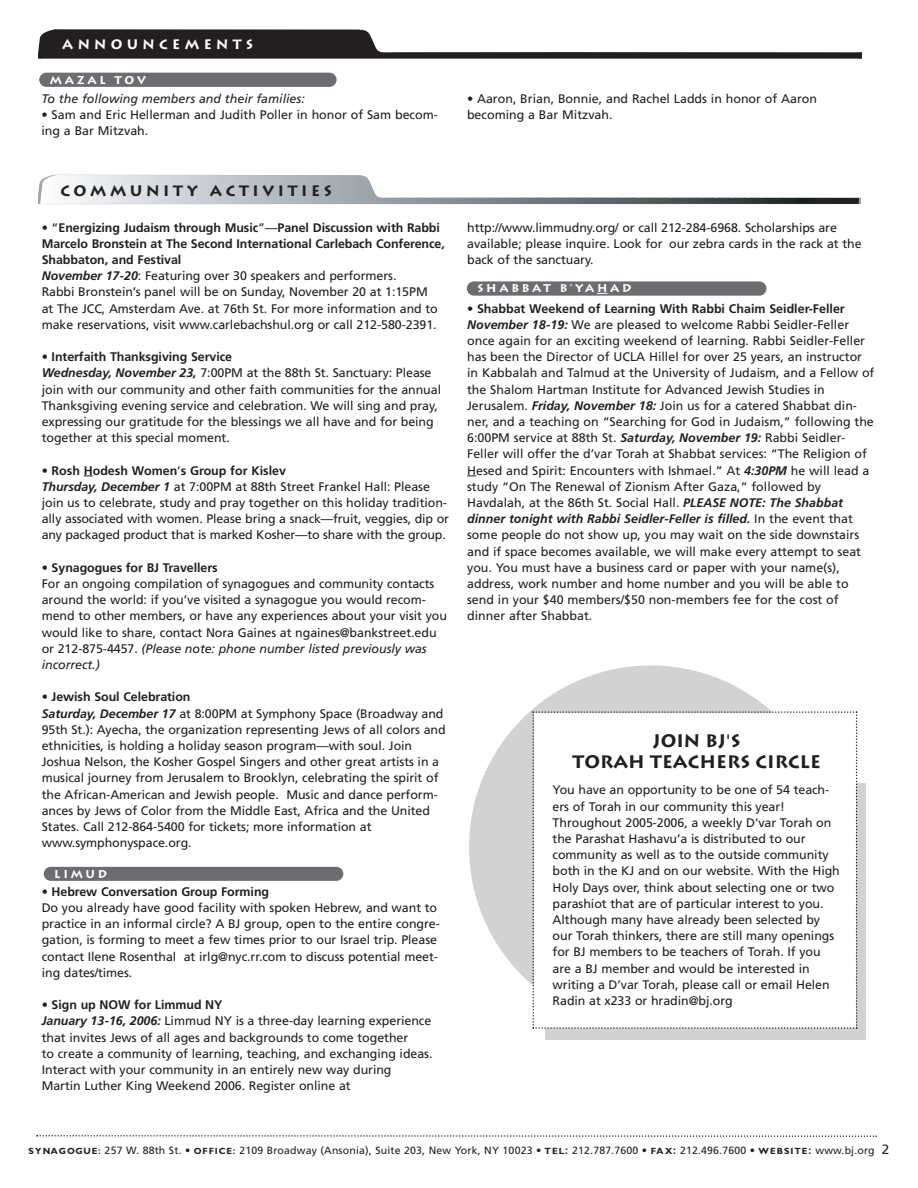
<style>
.page{position:relative;width:918px;height:1188px;background:#fff}
.page>*{position:absolute;margin:0;border:0;box-sizing:border-box;transform-origin:0 0}
.t1{font:700 18px/21px "Lithos";color:#231f20;text-align:center}
.t2{font:700 15px "Lithos";letter-spacing:.24em;color:#231f20}
.t3{font:700 13.5px "Lithos";letter-spacing:.32em;color:#fff}
.t4{font:12.45px/16.2px "Frutiger";letter-spacing:-.005em;color:#231f20}
.t5{font:italic 12.45px "Frutiger";color:#231f20}
.t6{font:700 11.25px "Lithos";letter-spacing:.24em;color:#fff}
.t7{font:10.5px "Frutiger";letter-spacing:.015em;color:#231f20}
.s1{font-weight:700}
.s2{font-weight:700;font-style:italic}
.s3{font-style:italic}
.s4{font-family:"Frutiger";font-weight:400}
.s5{font-family:"Gill Sans";font-weight:700;font-size:9px}
.s6{font-weight:700;font-size:9px}
.s7{font-size:13.5px}
</style>
<div class="page">
<svg style="left:36px;top:1135px;width:841px;height:2px"></svg>
<svg style="left:39px;top:29px;width:822px;height:30px"></svg>
<div style="left:39px;top:73px;width:298px;height:14px;background:#6c6d70;border-radius:7px"></div>
<svg style="left:38px;top:175px;width:823px;height:29px"></svg>
<div style="left:44px;top:867px;width:299px;height:14px;background:#6c6d70;border-radius:7px"></div>
<div style="left:467px;top:281px;width:299px;height:15px;background:#6c6d70;border-radius:7px"></div>
<div style="left:469px;top:665px;width:364px;height:364px;background:#d1d2d4;border-radius:50%"></div>
<div style="left:545px;top:783px;width:320px;height:257px;background:#d1d2d4"></div>
<svg style="left:532px;top:711px;width:325px;height:318px;background:#f8f8f9"></svg>
<p class="t3" style="left:62px;top:36px;width:193px">ANNOUNCEMENTS</p>
<p class="t6" style="left:50px;top:73px;width:98px">MAZAL TOV</p>
<p class="t5" style="left:42px;top:93px;width:265px">To the following members and their families:</p>
<p class="t4" style="left:42px;top:108px;width:398px">• Sam and Eric Hellerman and Judith Poller in honor of Sam becom&shy;ing a Bar Mitzvah.</p>
<p class="t4" style="left:467px;top:91px;width:352px">• Aaron, Brian, Bonnie, and Rachel Ladds in honor of Aaron becoming a Bar Mitzvah.</p>
<p class="t2" style="left:60px;top:182px;width:273px">COMMUNITY ACTIVITIES</p>
<p class="t4" style="left:42px;top:220px;width:405px">• “<span class="s1">Energizing Judaism through Music</span>”—<span class="s1">Panel Discussion with Rabbi Marcelo Bronstein at The Second International Carlebach Conference, Shabbaton, and Festival<br></span><span class="s2">November 17-20</span>: Featuring over 30 speakers and performers.<br>Rabbi Bronstein’s panel will be on Sunday, November 20 at 1:15PM<br>at The JCC, Amsterdam Ave. at 76th St. For more information and to make reservations, visit www.carlebachshul.org or call 212-580-2391.</p>
<p class="t4" style="left:42px;top:350px;width:401px">• <span class="s1">Interfaith Thanksgiving Service<br></span><span class="s2">Wednesday, November 23,</span> 7:00PM at the 88th St. Sanctuary: Please join with our community and other faith communities for the annual Thanksgiving evening service and celebration. We will sing and pray, expressing our gratitude for the blessings we all have and for being together at this special moment.</p>
<p class="t4" style="left:42px;top:463px;width:409px">• <span class="s1">Rosh Hodesh Women</span>’<span class="s1">s Group for Kislev<br></span><span class="s2">Thursday, December 1</span> at 7:00PM at 88th Street Frankel Hall: Please join us to celebrate, study and pray together on this holiday tradition&shy;ally associated with women. Please bring a snack—fruit, veggies, dip or any packaged product that is marked Kosher—to share with the group.</p>
<p class="t4" style="left:42px;top:560px;width:407px">• <span class="s1">Synagogues for BJ Travellers<br></span>For an ongoing compilation of synagogues and community contacts around the world: if you’ve visited a synagogue you would recom&shy;mend to other members, or have any experiences about your visit you would like to share, contact Nora Gaines at ngaines@bankstreet.edu or 212-875-4457. <span class="s3">(Please note: phone number listed previously was incorrect.)</span></p>
<p class="t4" style="left:42px;top:690px;width:406px">• <span class="s1">Jewish Soul Celebration<br></span><span class="s2">Saturday, December 17</span> at 8:00PM at Symphony Space (Broadway and 95th St.): Ayecha, the organization representing Jews of all colors and ethnicities, is holding a holiday season program—with soul. Join Joshua Nelson, the Kosher Gospel Singers and other great artists in a musical journey from Jerusalem to Brooklyn, celebrating the spirit of the African-American and Jewish people. Music and dance perform&shy;ances by Jews of Color from the Middle East, Africa and the United States. Call 212-864-5400 for tickets; more information at www.symphonyspace.org.</p>
<p class="t4" style="left:42px;top:884px;width:400px">• <span class="s1">Hebrew Conversation Group Forming<br></span>Do you already have good facility with spoken Hebrew, and want to practice in an informal circle? A BJ group, open to the entire congre&shy;gation, is forming to meet a few times prior to our Israel trip. Please contact Ilene Rosenthal at irlg@nyc.rr.com to discuss potential meet&shy;ing dates/times.</p>
<p class="t4" style="left:42px;top:998px;width:392px">• <span class="s1">Sign up NOW for Limmud NY<br></span><span class="s2">January 13-16, 2006:</span> Limmud NY is a three-day learning experience that invites Jews of all ages and backgrounds to come together<br>to create a community of learning, teaching, and exchanging ideas.<br>Interact with your community in an entirely new way during Martin Luther King Weekend 2006. Register online at</p>
<p class="t6" style="left:54px;top:867px;width:54px">LIMUD</p>
<p class="t4" style="left:467px;top:220px;width:396px">http://www.limmudny.org/ or call 212-284-6968. Scholarships are available; please inquire. Look for our zebra cards in the rack at the back of the sanctuary.</p>
<p class="t4" style="left:467px;top:301px;width:409px">• <span class="s1">Shabbat Weekend of Learning With Rabbi Chaim Seidler-Feller </span><span class="s2">November 18-19:</span> We are pleased to welcome Rabbi Seidler-Feller once again for an exciting weekend of learning. Rabbi Seidler-Feller has been the Director of UCLA Hillel for over 25 years, an instructor in Kabbalah and Talmud at the University of Judaism, and a Fellow of the Shalom Hartman Institute for Advanced Jewish Studies in Jerusalem. <span class="s2">Friday, November 18:</span> Join us for a catered Shabbat din&shy;ner, and a teaching on “Searching for God in Judaism,” following the 6:00PM service at 88th St. <span class="s2">Saturday, November 19:</span> Rabbi Seidler-Feller will offer the d’var Torah at Shabbat services: “The Religion of Hesed and Spirit: Encounters with Ishmael.” At <span class="s2">4:30PM</span> he will lead a study “On The Renewal of Zionism After Gaza,” followed by Havdalah, at the 86th St. Social Hall. <span class="s2">PLEASE NOTE: The Shabbat dinner tonight with Rabbi Seidler-Feller is filled.</span> In the event that some people do not show up, you may wait on the side downstairs and if space becomes available, we will make every attempt to seat you. You must have a business card or paper with your name(s), address, work number and home number and you will be able to send in your $40 members/$50 non-members fee for the cost of dinner after Shabbat.</p>
<p class="t6" style="left:477px;top:282px;width:156px">SHABBAT B’YAHAD</p>
<h1 class="t1" style="left:573px;top:730px;width:250px">JOIN BJ<span class="s4">'</span>S<br>TORAH TEACHERS CIRCLE</h1>
<p class="t4" style="left:553px;top:783px;width:289px">You have an opportunity to be one of 54 teach&shy;ers of Torah in our community this year!<br>Throughout 2005-2006, a weekly D'var Torah on the Parashat Hashavu’a is distributed to our community as well as to the outside community both in the KJ and on our website. With the High Holy Days over, think about selecting one or two parashiot that are of particular interest to you.<br>Although many have already been selected by our Torah thinkers, there are still many openings for BJ members to be teachers of Torah. If you are a BJ member and would be interested in writing a D’var Torah, please call or email Helen Radin at x233 or hradin@bj.org</p>
<p class="t7" style="left:29px;top:1146px;width:862px"><span class="s5">SYNAGOGUE</span><span class="s6">:</span> 257 W. 88th St. • <span class="s5">OFFICE</span><span class="s6">:</span> 2109 Broadway (Ansonia), Suite 203, New York, NY 10023 • <span class="s5">TEL</span><span class="s1">:</span> 212.787.7600 • <span class="s5">FAX</span><span class="s1">:</span> 212.496.7600 • <span class="s5">WEBSITE</span><span class="s1">:</span> www.bj.org <span class="s7">2</span></p>
</div>
